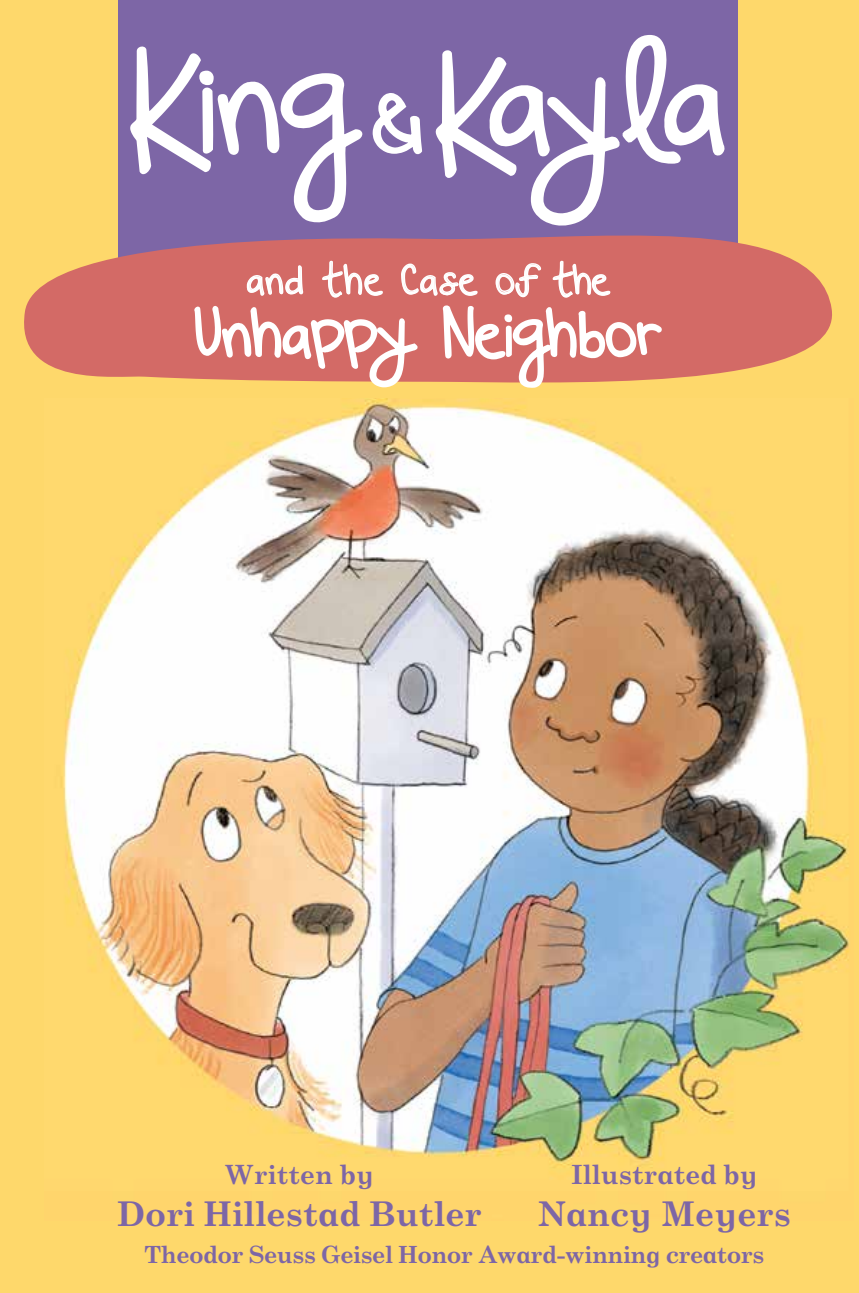
<style>
.page{position:relative;width:859px;height:1293px;background:#fff}
.page>*{position:absolute;margin:0;border:0;box-sizing:border-box;transform-origin:0 0}
.t1{font:62px "Beautiful Every Time";color:#fff}
.t2{font:38px "Beautiful Every Time";letter-spacing:.04em;color:#fff}
.t3{font:700 34.6px "Cent Schbk Infant";color:#7d66a6}
.t4{font:700 26.8px "Cent Schbk Infant";color:#7d66a6}
.t5{font:700 24px "Cent Schbk Infant";letter-spacing:-.02em;color:#7d66a6}
</style>
<div class="page">
<div style="left:0;top:0;width:858px;height:1292px;background:#fed86b"></div>
<img style="left:63px;top:444px;width:787px;height:735px">
<div style="left:118px;top:0;width:619px;height:320px;background:#7d66a6"></div>
<svg style="left:24px;top:208px;width:808px;height:169px;fill:#d36a66"></svg>
<svg style="left:128px;top:35px;width:595px;height:409px"></svg>
<h2 class="t2" style="left:247px;top:258px;width:363px">and the Case of the</h2>
<h1 class="t1" style="left:194px;top:298px;width:468px">Unhappy Neighbor</h1>
<p class="t4" style="left:224px;top:1159px;width:151px">Written by</p>
<h3 class="t3" style="left:117px;top:1193px;width:366px">Dori Hillestad Butler</h3>
<p class="t4" style="left:570px;top:1159px;width:188px">Illustrated by</p>
<h3 class="t3" style="left:537px;top:1193px;width:255px">Nancy Meyers</h3>
<p class="t5" style="left:144px;top:1240px;width:621px">Theodor Seuss Geisel Honor Award-winning creators</p>
</div>
